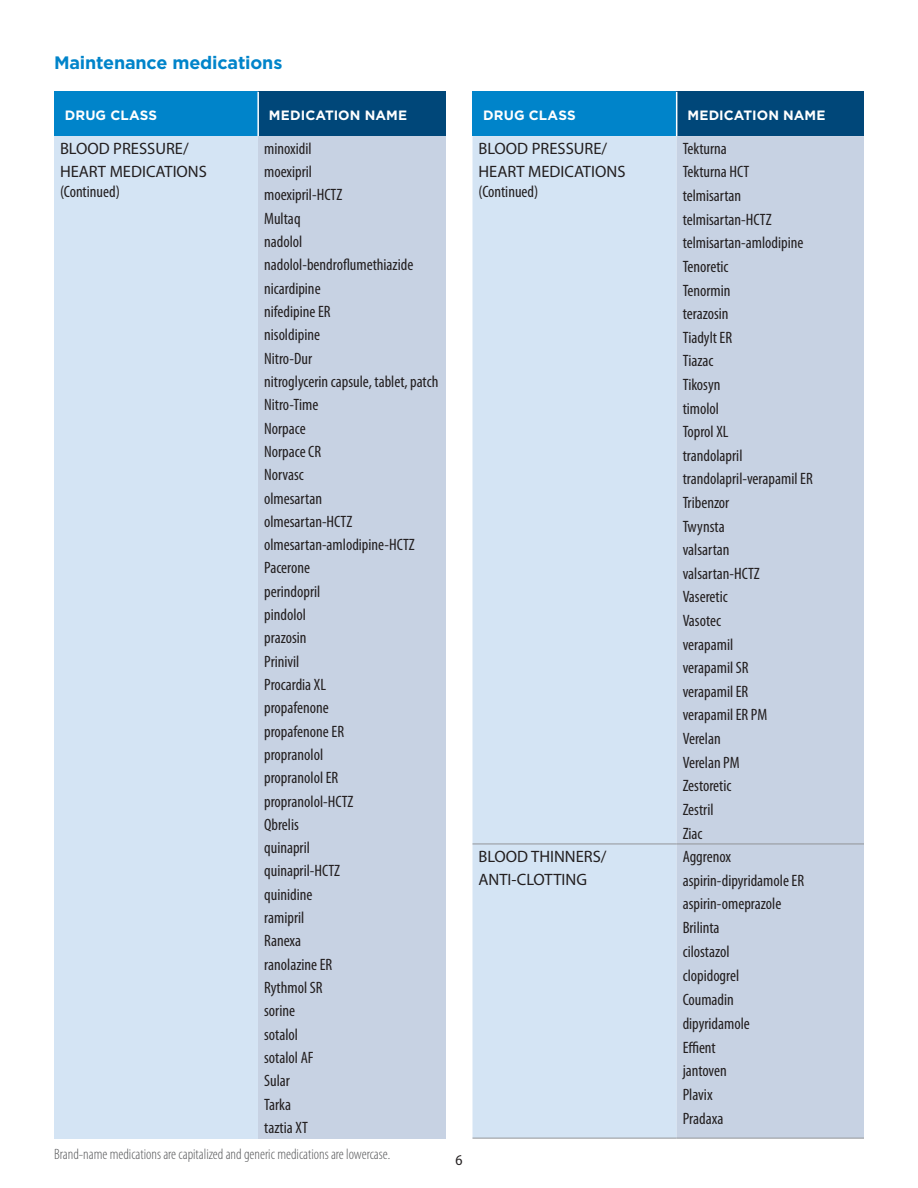
<style>
.page{position:relative;width:918px;height:1188px;background:#fff}
.page>*{position:absolute;margin:0;border:0;box-sizing:border-box;transform-origin:0 0}
.Subhead_body_bold_12{font:700 18px "Gotham";letter-spacing:-.01em;color:#0084ca}
.t1{font:condensed 16.5px "Myriad Pro";color:#231f20}
.t2{font:16.5px/19.5px "Myriad Pro";color:#231f20}
.M-Legal_copy_Cat{font:300 condensed 15px "Myriad Pro";color:#57585a}
.t3{font:semi-condensed 15px "Myriad Pro";color:#231f20}
.t4{font:700 13.5px "Gotham";letter-spacing:.005em;color:#fff}
.s1{font-stretch:condensed}
</style>
<div class="page">
<div style="left:54px;top:92px;width:204px;height:44px;background:#0084ca"></div>
<div style="left:258px;top:92px;width:188px;height:44px;background:#004779"></div>
<div style="left:54px;top:136px;width:204px;height:1002px;background:#d4e4f4"></div>
<div style="left:258px;top:136px;width:188px;height:1002px;background:#c7d2e3"></div>
<hr style="left:257px;top:92px;width:2px;height:44px;background:#fff">
<div style="left:472px;top:92px;width:205px;height:44px;background:#0084ca"></div>
<div style="left:677px;top:92px;width:187px;height:44px;background:#004779"></div>
<div style="left:472px;top:136px;width:205px;height:1002px;background:#d4e4f4"></div>
<div style="left:677px;top:136px;width:187px;height:1002px;background:#c7d2e3"></div>
<hr style="left:676px;top:92px;width:1px;height:44px;background:#fff">
<hr style="left:472px;top:844px;width:205px;height:1px;background:#939598">
<hr style="left:677px;top:844px;width:187px;height:1px;background:#939598">
<hr style="left:472px;top:1138px;width:205px;height:1px;background:#939598">
<hr style="left:677px;top:1138px;width:187px;height:1px;background:#939598">
<p class="Subhead_body_bold_12" style="left:54px;top:51px;width:230px">Maintenance medications</p>
<p class="t4" style="left:65px;top:106px;width:94px">DRUG CLASS</p>
<p class="t4" style="left:269px;top:106px;width:140px">MEDICATION NAME</p>
<p class="t2" style="left:60px;top:138px;width:130px">BLOOD PRESSURE/</p>
<p class="t2" style="left:60px;top:162px;width:148px">HEART MEDICATIONS <span class="s1">(Continued)</span></p>
<p class="t1" style="left:264px;top:139px;width:49px">minoxidil</p>
<p class="t1" style="left:264px;top:163px;width:49px">moexipril</p>
<p class="t1" style="left:264px;top:186px;width:80px">moexipril-HCTZ</p>
<p class="t1" style="left:264px;top:209px;width:38px">Multaq</p>
<p class="t1" style="left:264px;top:233px;width:40px">nadolol</p>
<p class="t1" style="left:264px;top:256px;width:151px">nadolol-bendroflumethiazide</p>
<p class="t1" style="left:264px;top:279px;width:58px">nicardipine</p>
<p class="t1" style="left:264px;top:303px;width:68px">nifedipine ER</p>
<p class="t1" style="left:264px;top:326px;width:57px">nisoldipine</p>
<p class="t1" style="left:264px;top:349px;width:50px">Nitro-Dur</p>
<p class="t1" style="left:264px;top:373px;width:176px">nitroglycerin capsule, tablet, patch</p>
<p class="t1" style="left:264px;top:396px;width:56px">Nitro-Time</p>
<p class="t1" style="left:264px;top:419px;width:43px">Norpace</p>
<p class="t1" style="left:264px;top:443px;width:58px">Norpace CR</p>
<p class="t1" style="left:264px;top:466px;width:41px">Norvasc</p>
<p class="t1" style="left:264px;top:489px;width:59px">olmesartan</p>
<p class="t1" style="left:264px;top:512px;width:90px">olmesartan-HCTZ</p>
<p class="t1" style="left:264px;top:536px;width:152px">olmesartan-amlodipine-HCTZ</p>
<p class="t1" style="left:264px;top:559px;width:47px">Pacerone</p>
<p class="t1" style="left:264px;top:582px;width:58px">perindopril</p>
<p class="t1" style="left:264px;top:606px;width:43px">pindolol</p>
<p class="t1" style="left:264px;top:629px;width:44px">prazosin</p>
<p class="t1" style="left:264px;top:652px;width:37px">Prinivil</p>
<p class="t1" style="left:264px;top:676px;width:63px">Procardia XL</p>
<p class="t1" style="left:264px;top:699px;width:66px">propafenone</p>
<p class="t1" style="left:264px;top:722px;width:81px">propafenone ER</p>
<p class="t1" style="left:264px;top:746px;width:60px">propranolol</p>
<p class="t1" style="left:264px;top:769px;width:76px">propranolol ER</p>
<p class="t1" style="left:264px;top:792px;width:91px">propranolol-HCTZ</p>
<p class="t1" style="left:264px;top:815px;width:36px">Qbrelis</p>
<p class="t1" style="left:264px;top:839px;width:47px">quinapril</p>
<p class="t1" style="left:264px;top:862px;width:78px">quinapril-HCTZ</p>
<p class="t1" style="left:264px;top:885px;width:50px">quinidine</p>
<p class="t1" style="left:264px;top:909px;width:42px">ramipril</p>
<p class="t1" style="left:264px;top:932px;width:39px">Ranexa</p>
<p class="t1" style="left:264px;top:955px;width:70px">ranolazine ER</p>
<p class="t1" style="left:264px;top:979px;width:60px">Rythmol SR</p>
<p class="t1" style="left:264px;top:1002px;width:32px">sorine</p>
<p class="t1" style="left:264px;top:1025px;width:35px">sotalol</p>
<p class="t1" style="left:264px;top:1049px;width:51px">sotalol AF</p>
<p class="t1" style="left:264px;top:1072px;width:27px">Sular</p>
<p class="t1" style="left:264px;top:1095px;width:28px">Tarka</p>
<p class="t1" style="left:264px;top:1119px;width:45px">taztia XT</p>
<p class="M-Legal_copy_Cat" style="left:54px;top:1146px;width:338px">Brand-name medications are capitalized and generic medications are lowercase.</p>
<p class="t3" style="left:455px;top:1152px;width:9px">6</p>
<p class="t4" style="left:483px;top:106px;width:94px">DRUG CLASS</p>
<p class="t4" style="left:687px;top:106px;width:140px">MEDICATION NAME</p>
<p class="t2" style="left:478px;top:138px;width:130px">BLOOD PRESSURE/</p>
<p class="t2" style="left:478px;top:162px;width:148px">HEART MEDICATIONS <span class="s1">(Continued)</span></p>
<p class="t1" style="left:683px;top:139px;width:46px">Tekturna</p>
<p class="t1" style="left:683px;top:163px;width:68px">Tekturna HCT</p>
<p class="t1" style="left:683px;top:187px;width:60px">telmisartan</p>
<p class="t1" style="left:683px;top:210px;width:90px">telmisartan-HCTZ</p>
<p class="t1" style="left:683px;top:234px;width:122px">telmisartan-amlodipine</p>
<p class="t1" style="left:683px;top:258px;width:47px">Tenoretic</p>
<p class="t1" style="left:683px;top:281px;width:49px">Tenormin</p>
<p class="t1" style="left:683px;top:305px;width:47px">terazosin</p>
<p class="t1" style="left:683px;top:328px;width:51px">Tiadylt ER</p>
<p class="t1" style="left:683px;top:352px;width:32px">Tiazac</p>
<p class="t1" style="left:683px;top:376px;width:39px">Tikosyn</p>
<p class="t1" style="left:683px;top:399px;width:38px">timolol</p>
<p class="t1" style="left:683px;top:423px;width:47px">Toprol XL</p>
<p class="t1" style="left:683px;top:446px;width:61px">trandolapril</p>
<p class="t1" style="left:683px;top:470px;width:132px">trandolapril-verapamil ER</p>
<p class="t1" style="left:683px;top:494px;width:48px">Tribenzor</p>
<p class="t1" style="left:683px;top:517px;width:44px">Twynsta</p>
<p class="t1" style="left:683px;top:541px;width:48px">valsartan</p>
<p class="t1" style="left:683px;top:564px;width:79px">valsartan-HCTZ</p>
<p class="t1" style="left:683px;top:588px;width:47px">Vaseretic</p>
<p class="t1" style="left:683px;top:612px;width:40px">Vasotec</p>
<p class="t1" style="left:683px;top:635px;width:52px">verapamil</p>
<p class="t1" style="left:683px;top:659px;width:67px">verapamil SR</p>
<p class="t1" style="left:683px;top:683px;width:67px">verapamil ER</p>
<p class="t1" style="left:683px;top:706px;width:86px">verapamil ER PM</p>
<p class="t1" style="left:683px;top:730px;width:40px">Verelan</p>
<p class="t1" style="left:683px;top:753px;width:59px">Verelan PM</p>
<p class="t1" style="left:683px;top:777px;width:50px">Zestoretic</p>
<p class="t1" style="left:683px;top:801px;width:32px">Zestril</p>
<p class="t1" style="left:683px;top:824px;width:21px">Ziac</p>
<p class="t2" style="left:478px;top:846px;width:130px">BLOOD THINNERS/</p>
<p class="t2" style="left:478px;top:869px;width:110px">ANTI-CLOTTING</p>
<p class="t1" style="left:683px;top:847px;width:50px">Aggrenox</p>
<p class="t1" style="left:683px;top:871px;width:123px">aspirin-dipyridamole ER</p>
<p class="t1" style="left:683px;top:895px;width:100px">aspirin-omeprazole</p>
<p class="t1" style="left:683px;top:919px;width:38px">Brilinta</p>
<p class="t1" style="left:683px;top:943px;width:48px">cilostazol</p>
<p class="t1" style="left:683px;top:967px;width:58px">clopidogrel</p>
<p class="t1" style="left:683px;top:990px;width:53px">Coumadin</p>
<p class="t1" style="left:683px;top:1014px;width:69px">dipyridamole</p>
<p class="t1" style="left:683px;top:1038px;width:35px">Effient</p>
<p class="t1" style="left:683px;top:1062px;width:46px">jantoven</p>
<p class="t1" style="left:683px;top:1086px;width:31px">Plavix</p>
<p class="t1" style="left:683px;top:1110px;width:42px">Pradaxa</p>
</div>
